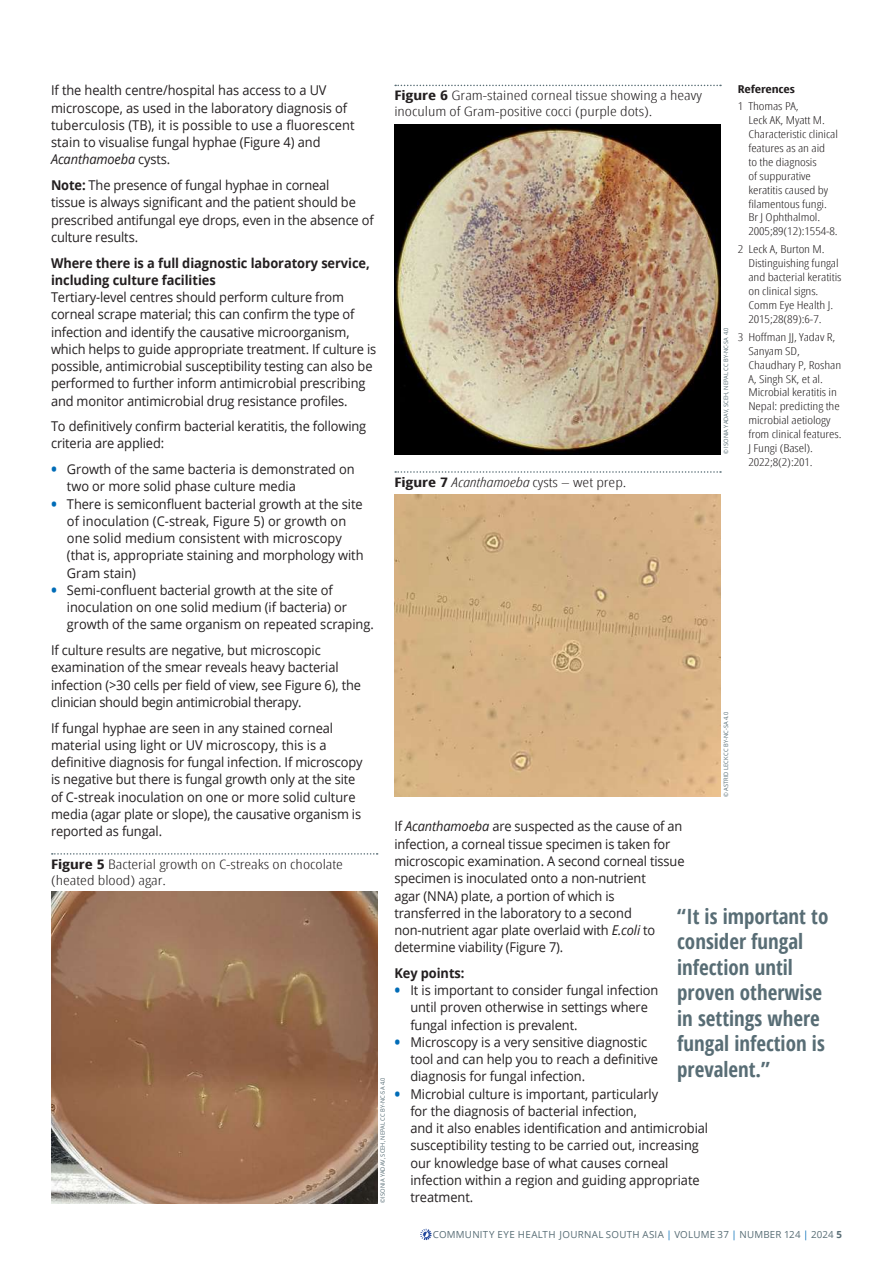
<style>
.page{position:relative;width:893px;height:1263px;background:#fff}
.page>*{position:absolute;margin:0;border:0;box-sizing:border-box;transform-origin:0 0}
.t1{font:700 21px/25.5px "Open Sans Condensed";color:#586d75}
.t2{font:13.5px/17.2px "Open Sans";letter-spacing:-.01em;color:#231f20;scale:.95 1}
.t3{font:700 13.5px/17.2px "Open Sans";letter-spacing:-.005em;color:#231f20;scale:.95 1}
.t4{font:300 13.2px/16.2px "Open Sans Condensed";color:#231f20;scale:1.32 1}
.t5{font:300 10.8px/13.8px "Open Sans Condensed";letter-spacing:-.005em;color:#231f20;scale:1.27 1}
.t6{font:700 10.8px "Open Sans Condensed";letter-spacing:-.01em;color:#231f20;scale:1.27 1}
.t7{font:9.75px "Open Sans";letter-spacing:.025em;color:#586d75}
.t8{font:6px "Open Sans";color:#586d75;scale:.95 1}
.s1{font-style:italic}
.s2{font-weight:700}
.s3{font-weight:700;font-size:16.5px;color:#006cb7}
.s4{color:#006cb7}
</style>
<div class="page">
<svg style="left:420px;top:1229px;width:11px;height:11px"></svg>
<img style="left:51px;top:892px;width:326px;height:311px">
<img style="left:394px;top:125px;width:327px;height:329px">
<img style="left:394px;top:495px;width:327px;height:302px">
<svg style="left:395px;top:85px;width:326px;height:1px"></svg>
<svg style="left:395px;top:471px;width:326px;height:2px"></svg>
<svg style="left:52px;top:853px;width:326px;height:2px"></svg>
<p class="t2" style="left:51px;top:81px;width:321px">If the health centre/hospital has access to a UV microscope, as used in the laboratory diagnosis of tuberculosis (TB), it is possible to use a fluorescent stain to visualise fungal hyphae (Figure 4) and <span class="s1">Acanthamoeba</span> cysts.</p>
<p class="t2" style="left:51px;top:176px;width:341px"><span class="s2">Note:</span> The presence of fungal hyphae in corneal<br>tissue is always significant and the patient should be prescribed antifungal eye drops, even in the absence of culture results.</p>
<p class="t3" style="left:51px;top:254px;width:337px">Where there is a full diagnostic laboratory service, including culture facilities</p>
<p class="t2" style="left:51px;top:288px;width:344px">Tertiary-level centres should perform culture from corneal scrape material; this can confirm the type of infection and identify the causative microorganism, which helps to guide appropriate treatment. If culture is possible, antimicrobial susceptibility testing can also be performed to further inform antimicrobial prescribing and monitor antimicrobial drug resistance profiles.</p>
<p class="t2" style="left:51px;top:417px;width:333px">To definitively confirm bacterial keratitis, the following criteria are applied:</p>
<p class="t2" style="left:67px;top:460px;width:304px;text-indent:-16px"><span class="s3">•</span> Growth of the same bacteria is demonstrated on two or more solid phase culture media</p>
<p class="t2" style="left:67px;top:495px;width:314px;text-indent:-16px"><span class="s3">•</span> There is semiconfluent bacterial growth at the site of inoculation (C-streak, Figure 5) or growth on one solid medium consistent with microscopy (that is, appropriate staining and morphology with Gram stain)</p>
<p class="t2" style="left:67px;top:581px;width:324px;text-indent:-16px"><span class="s3">•</span> Semi-confluent bacterial growth at the site of inoculation on one solid medium (if bacteria) or growth of the same organism on repeated scraping.</p>
<p class="t2" style="left:51px;top:641px;width:328px">If culture results are negative, but microscopic examination of the smear reveals heavy bacterial infection (&gt;30 cells per field of view, see Figure 6), the clinician should begin antimicrobial therapy.</p>
<p class="t2" style="left:51px;top:719px;width:330px">If fungal hyphae are seen in any stained corneal material using light or UV microscopy, this is a definitive diagnosis for fungal infection. If microscopy is negative but there is fungal growth only at the site of C-streak inoculation on one or more solid culture media (agar plate or slope), the causative organism is reported as fungal.</p>
<p class="t4" style="left:51px;top:855px;width:223px"><span class="s2">Figure 5</span> Bacterial growth on C-streaks on chocolate (heated blood) agar.</p>
<p class="t8" style="left:378px;top:1203px;width:134px;rotate:-90deg">© ISONIA YADAV, SCEH, NEPAL CC BY-NC-SA 4.0</p>
<p class="t4" style="left:394px;top:87px;width:234px"><span class="s2">Figure 6</span> Gram-stained corneal tissue showing a heavy inoculum of Gram-positive cocci (purple dots).</p>
<p class="t4" style="left:394px;top:473px;width:177px"><span class="s2">Figure 7</span> <span class="s1">Acanthamoeba</span> cysts – wet prep.</p>
<p class="t8" style="left:722px;top:453px;width:134px;rotate:-90deg">© ISONIA YADAV, SCEH, NEPAL CC BY-NC-SA 4.0</p>
<p class="t6" style="left:738px;top:82px;width:47px">References</p>
<p class="t5" style="left:748px;top:99px;width:72px;text-indent:-11px">1 Thomas PA,<br>Leck AK, Myatt M.<br>Characteristic clinical features as an aid<br>to the diagnosis<br>of suppurative keratitis caused by filamentous fungi.<br>Br J Ophthalmol.<br>2005;89(12):1554-8.</p>
<p class="t5" style="left:748px;top:242px;width:75px;text-indent:-11px">2 Leck A, Burton M.<br>Distinguishing fungal and bacterial keratitis on clinical signs.<br>Comm Eye Health J.<br>2015;28(89):6-7.</p>
<p class="t5" style="left:748px;top:330px;width:75px;text-indent:-11px">3 Hoffman JJ, Yadav R,<br>Sanyam SD,<br>Chaudhary P, Roshan<br>A, Singh SK, et al.<br>Microbial keratitis in<br>Nepal: predicting the microbial aetiology from clinical features.<br>J Fungi (Basel).<br>2022;8(2):201.</p>
<p class="t8" style="left:722px;top:797px;width:90px;rotate:-90deg">© ASTRID LECK CC BY-NC-SA 4.0</p>
<p class="t2" style="left:394px;top:818px;width:307px">If <span class="s1">Acanthamoeba</span> are suspected as the cause of an infection, a corneal tissue specimen is taken for microscopic examination. A second corneal tissue specimen is inoculated onto a non-nutrient<br>agar (NNA) plate, a portion of which is transferred in the laboratory to a second non-nutrient agar plate overlaid with <span class="s1">E.coli</span> to determine viability (Figure 7).</p>
<p class="t3" style="left:394px;top:964px;width:75px">Key points:</p>
<p class="t2" style="left:410px;top:981px;width:263px;text-indent:-16px"><span class="s3">•</span> It is important to consider fungal infection until proven otherwise in settings where fungal infection is prevalent.</p>
<p class="t2" style="left:410px;top:1033px;width:262px;text-indent:-16px"><span class="s3">•</span> Microscopy is a very sensitive diagnostic tool and can help you to reach a definitive diagnosis for fungal infection.</p>
<p class="t2" style="left:410px;top:1085px;width:315px;text-indent:-16px"><span class="s3">•</span> Microbial culture is important, particularly<br>for the diagnosis of bacterial infection,<br>and it also enables identification and antimicrobial susceptibility testing to be carried out, increasing our knowledge base of what causes corneal infection within a region and guiding appropriate treatment.</p>
<h1 class="t1" style="left:677px;top:903px;width:153px">“It is important to consider fungal infection until proven otherwise in settings where fungal infection is prevalent.”</h1>
<p class="t7" style="left:433px;top:1228px;width:411px">COMMUNITY EYE HEALTH JOURNAL SOUTH ASIA <span class="s4">|</span> VOLUME 37 <span class="s4">|</span> NUMBER 124 <span class="s4">|</span> 2024 <span class="s2">5</span></p>
</div>
